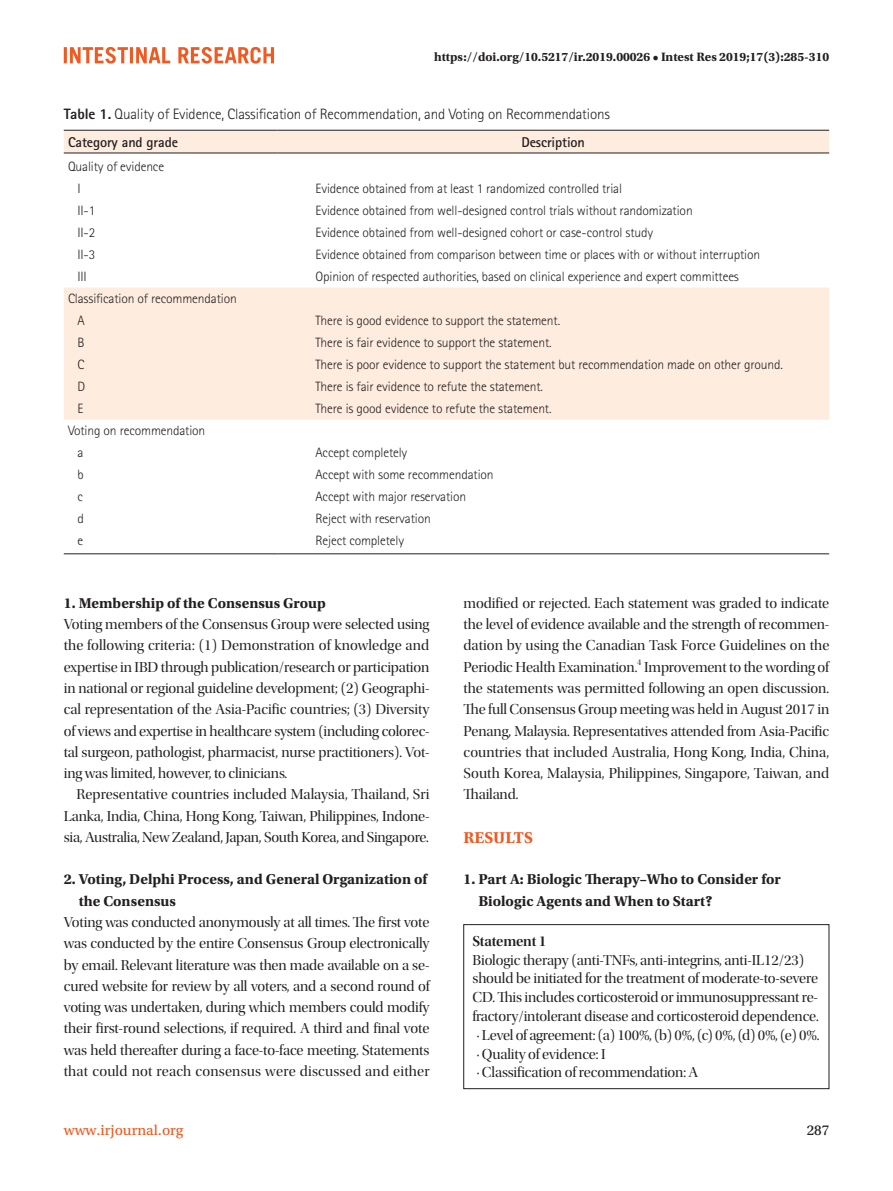
<style>
.page{position:relative;width:893px;height:1191px;background:#fff}
.page>*{position:absolute;margin:0;border:0;box-sizing:border-box;transform-origin:0 0}
.대제목{font:700 16.5px "Utopia Std";color:#f15921}
.본문-들여쓰기_0{font:15px/21.3px "Utopia Std Disp";letter-spacing:-.01em;color:#231f20;text-align:justify}
.본문{font:15px/21.3px "Utopia Std Disp";letter-spacing:-.015em;color:#231f20;text-align:justify}
.중제목{font:700 15px/21.3px "Utopia Std";color:#231f20}
.표그림제목{font:300 15px "Rotis Sans Serif Std";letter-spacing:-.01em;color:#231f20}
.t1{font:15px "Utopia Std Capt";color:#f15921}
.t2{font:15px "Utopia Std Capt";color:#231f20}
.표항목{font:700 14.25px "Rotis Sans Serif Std";letter-spacing:-.01em;color:#231f20}
.표본문{font:300 13.5px "Rotis Sans Serif Std";letter-spacing:-.01em;color:#231f20}
.머리말-홀수{font:700 12.75px "Utopia Std";color:#231f20}
.본문-들여쓰기_0-2{font:8.7px "Utopia Std Disp";color:#231f20}
.s1{font-weight:800}
.s2{font-family:"Utopia Std Semibold Disp"}
</style>
<div class="page">
<svg style="left:64px;top:47px;width:210px;height:17px"></svg>
<div style="left:463px;top:924px;width:366px;height:164px;border:1px solid #231f20"></div>
<svg style="left:64px;top:131px;width:765px;height:288px;fill:#feecdf"></svg>
<hr style="left:64px;top:130px;width:213px;height:1px;background:#231f20">
<hr style="left:277px;top:130px;width:552px;height:1px;background:#231f20">
<hr style="left:64px;top:153px;width:213px;height:1px;background:#231f20">
<hr style="left:277px;top:153px;width:552px;height:1px;background:#231f20">
<hr style="left:64px;top:553px;width:213px;height:1px;background:#231f20">
<hr style="left:277px;top:553px;width:552px;height:1px;background:#231f20">
<p class="머리말-홀수" style="left:434px;top:49px;width:397px">https://doi.org/10.5217/ir.2019.00026 • Intest Res 2019;17(3):285-310</p>
<p class="표그림제목" style="left:64px;top:105px;width:548px"><span class="s1">Table 1.</span> Quality of Evidence, Classification of Recommendation, and Voting on Recommendations</p>
<p class="표항목" style="left:68px;top:133px;width:111px">Category and grade</p>
<p class="표항목" style="left:521px;top:133px;width:65px">Description</p>
<p class="표본문" style="left:68px;top:159px;width:98px">Quality of evidence</p>
<p class="표본문" style="left:77px;top:181px;width:5px">I</p>
<p class="표본문" style="left:315px;top:181px;width:308px">Evidence obtained from at least 1 randomized controlled trial</p>
<p class="표본문" style="left:77px;top:203px;width:19px">II-1</p>
<p class="표본문" style="left:315px;top:203px;width:379px">Evidence obtained from well-designed control trials without randomization</p>
<p class="표본문" style="left:77px;top:225px;width:19px">II-2</p>
<p class="표본문" style="left:315px;top:225px;width:339px">Evidence obtained from well-designed cohort or case-control study</p>
<p class="표본문" style="left:77px;top:247px;width:19px">II-3</p>
<p class="표본문" style="left:315px;top:247px;width:446px">Evidence obtained from comparison between time or places with or without interruption</p>
<p class="표본문" style="left:77px;top:269px;width:11px">III</p>
<p class="표본문" style="left:315px;top:269px;width:425px">Opinion of respected authorities, based on clinical experience and expert committees</p>
<p class="표본문" style="left:68px;top:291px;width:170px">Classification of recommendation</p>
<p class="표본문" style="left:77px;top:313px;width:9px">A</p>
<p class="표본문" style="left:315px;top:313px;width:246px">There is good evidence to support the statement.</p>
<p class="표본문" style="left:77px;top:335px;width:9px">B</p>
<p class="표본문" style="left:315px;top:335px;width:238px">There is fair evidence to support the statement.</p>
<p class="표본문" style="left:77px;top:357px;width:9px">C</p>
<p class="표본문" style="left:315px;top:357px;width:469px">There is poor evidence to support the statement but recommendation made on other ground.</p>
<p class="표본문" style="left:77px;top:379px;width:9px">D</p>
<p class="표본문" style="left:315px;top:379px;width:229px">There is fair evidence to refute the statement.</p>
<p class="표본문" style="left:77px;top:401px;width:7px">E</p>
<p class="표본문" style="left:315px;top:401px;width:238px">There is good evidence to refute the statement.</p>
<p class="표본문" style="left:68px;top:423px;width:139px">Voting on recommendation</p>
<p class="표본문" style="left:77px;top:445px;width:7px">a</p>
<p class="표본문" style="left:315px;top:445px;width:93px">Accept completely</p>
<p class="표본문" style="left:77px;top:467px;width:8px">b</p>
<p class="표본문" style="left:315px;top:467px;width:180px">Accept with some recommendation</p>
<p class="표본문" style="left:77px;top:489px;width:7px">c</p>
<p class="표본문" style="left:315px;top:489px;width:152px">Accept with major reservation</p>
<p class="표본문" style="left:77px;top:511px;width:8px">d</p>
<p class="표본문" style="left:315px;top:511px;width:117px">Reject with reservation</p>
<p class="표본문" style="left:77px;top:533px;width:7px">e</p>
<p class="표본문" style="left:315px;top:533px;width:90px">Reject completely</p>
<p class="중제목" style="left:64px;top:592px;width:264px">1. Membership of the Consensus Group</p>
<p class="본문-들여쓰기_0" style="left:64px;top:614px;width:367px">Voting members of the Consensus Group were selected using the following criteria: (1) Demonstration of knowledge and expertise in IBD through publication/research or participation in national or regional guideline development; (2) Geographi&shy;cal representation of the Asia-Pacific countries; (3) Diversity of views and expertise in healthcare system (including colorec&shy;tal surgeon, pathologist, pharmacist, nurse practitioners). Vot&shy;ing was limited, however, to clinicians.</p>
<p class="본문" style="left:64px;top:784px;width:367px;text-indent:13px">Representative countries included Malaysia, Thailand, Sri Lanka, India, China, Hong Kong, Taiwan, Philippines, Indone&shy;sia, Australia, New Zealand, Japan, South Korea, and Singapore.</p>
<p class="중제목" style="left:79px;top:869px;width:350px;text-indent:-15px">2. Voting, Delphi Process, and General Organization of the Consensus</p>
<p class="본문-들여쓰기_0" style="left:64px;top:911px;width:367px">Voting was conducted anonymously at all times. The first vote was conducted by the entire Consensus Group electronically by email. Relevant literature was then made available on a se&shy;cured website for review by all voters, and a second round of voting was undertaken, during which members could modify their first-round selections, if required. A third and final vote was held thereafter during a face-to-face meeting. Statements that could not reach consensus were discussed and either</p>
<p class="본문-들여쓰기_0" style="left:463px;top:593px;width:367px">modified or rejected. Each statement was graded to indicate the level of evidence available and the strength of recommen&shy;dation by using the Canadian Task Force Guidelines on the Periodic Health Examination.</p>
<p class="본문-들여쓰기_0-2" style="left:637px;top:657px;width:6px">4</p>
<p class="본문-들여쓰기_0" style="left:463px;top:656px;width:367px;text-indent:181px">Improvement to the wording of the statements was permitted following an open discussion.<br>The full Consensus Group meeting was held in August 2017 in Penang, Malaysia. Representatives attended from Asia-Pacific countries that included Australia, Hong Kong, India, China, South Korea, Malaysia, Philippines, Singapore, Taiwan, and Thailand.</p>
<p class="대제목" style="left:463px;top:828px;width:71px">RESULTS</p>
<p class="중제목" style="left:478px;top:869px;width:304px;text-indent:-15px">1. Part A: Biologic Therapy–Who to Consider for<br>Biologic Agents and When to Start?</p>
<p class="본문-들여쓰기_0" style="left:472px;top:932px;width:349px;line-height:18.8px;text-align:left"><span class="s2">Statement 1<br></span>Biologic therapy (anti-TNFs, anti-integrins, anti-IL12/23) should be initiated for the treatment of moderate-to-severe CD. This includes corticosteroid or immunosuppressant re&shy;fractory/intolerant disease and corticosteroid dependence. · Level of agreement: (a) 100%, (b) 0%, (c) 0%, (d) 0%, (e) 0%. · Quality of evidence: I<br>· Classification of recommendation: A</p>
<p class="t1" style="left:64px;top:1122px;width:121px">www.irjournal.org</p>
<p class="t2" style="left:807px;top:1122px;width:24px">287</p>
</div>
